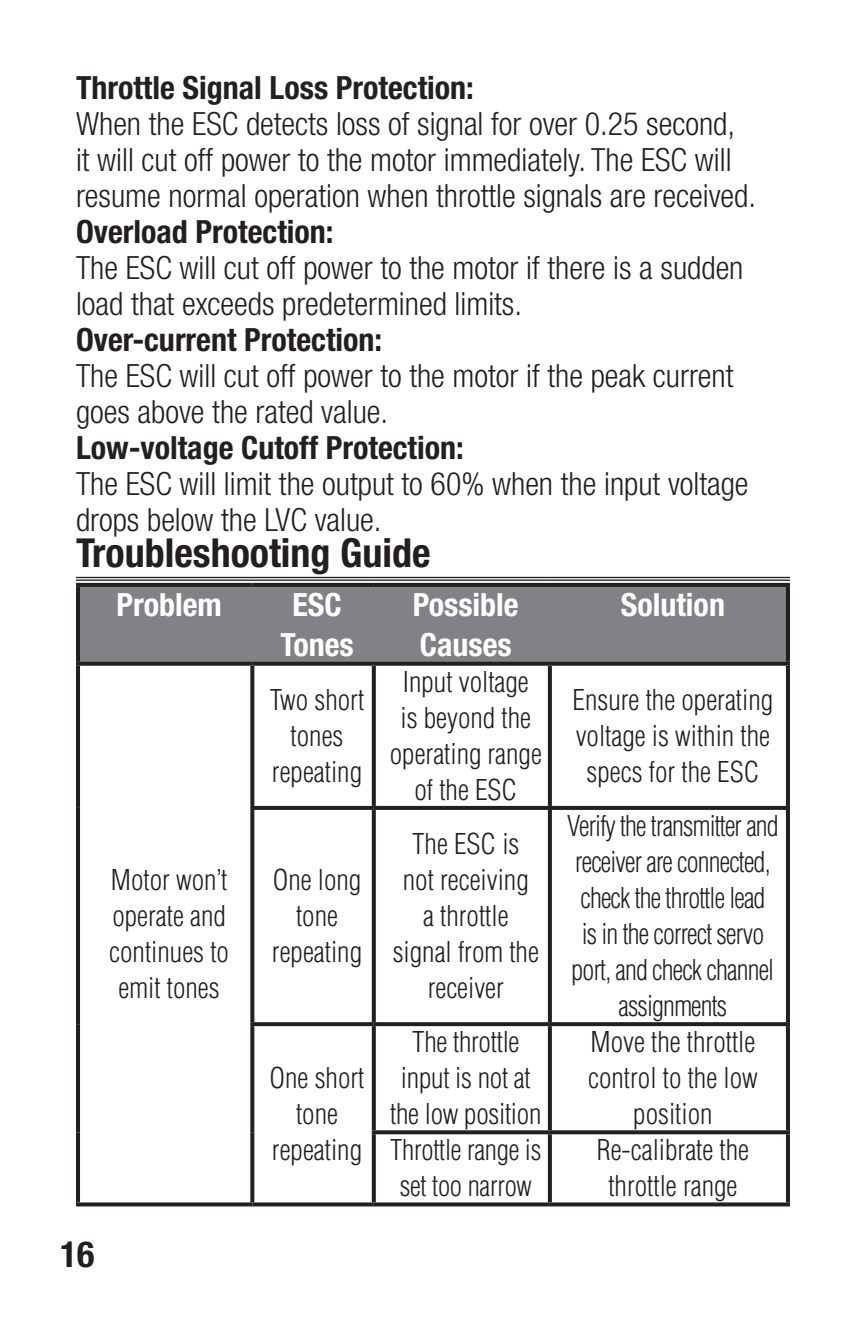
<style>
.page{position:relative;width:866px;height:1320px;background:#fff}
.page>*{position:absolute;margin:0;border:0;box-sizing:border-box;transform-origin:0 0}
.Section_Header{font:700 condensed 40px "Helvetica Neue LT Std";color:#231f20}
.t1{font:700 condensed 36px "Helvetica Neue LT Std";color:#231f20}
.Bullets{font:300 condensed 32px/36px "Helvetica Neue LT Std";color:#231f20}
.Bullets-2{font:700 condensed 32px "Helvetica Neue LT Std";color:#231f20}
.body{font:700 condensed 32px/40px "Helvetica Neue LT Std";color:#fff;text-align:center}
.body-2{font:300 condensed 28px/36px "Helvetica LT Std";color:#231f20;text-align:center}
.body-3{font:300 condensed 28px/36px "Helvetica LT Std";letter-spacing:-.03em;color:#231f20;text-align:center;scale:.95 1}
</style>
<div class="page">
<hr style="left:76px;top:576px;width:714px;height:2px;background:#231f20">
<hr style="left:76px;top:579px;width:714px;height:2px;background:#231f20">
<div style="left:80px;top:587px;width:706px;height:74px;background:#808285"></div>
<hr style="left:76px;top:665px;width:4px;height:142px;background:#231f20">
<svg style="left:250px;top:665px;width:4px;height:140px"></svg>
<svg style="left:372px;top:665px;width:4px;height:140px"></svg>
<svg style="left:548px;top:665px;width:4px;height:140px"></svg>
<hr style="left:786px;top:665px;width:4px;height:140px;background:#231f20">
<hr style="left:76px;top:807px;width:4px;height:217px;background:#231f20">
<svg style="left:250px;top:805px;width:124px;height:4px"></svg>
<svg style="left:250px;top:809px;width:4px;height:213px"></svg>
<svg style="left:374px;top:805px;width:176px;height:4px"></svg>
<svg style="left:372px;top:809px;width:4px;height:213px"></svg>
<svg style="left:550px;top:805px;width:240px;height:4px"></svg>
<svg style="left:548px;top:809px;width:4px;height:213px"></svg>
<hr style="left:786px;top:809px;width:4px;height:213px;background:#231f20">
<hr style="left:76px;top:1024px;width:4px;height:108px;background:#231f20">
<svg style="left:250px;top:1022px;width:124px;height:4px"></svg>
<svg style="left:250px;top:1026px;width:4px;height:106px"></svg>
<svg style="left:374px;top:1022px;width:176px;height:4px"></svg>
<svg style="left:372px;top:1026px;width:4px;height:104px"></svg>
<svg style="left:550px;top:1022px;width:240px;height:4px"></svg>
<svg style="left:548px;top:1026px;width:4px;height:104px"></svg>
<hr style="left:786px;top:1026px;width:4px;height:104px;background:#231f20">
<hr style="left:76px;top:1132px;width:4px;height:70px;background:#231f20">
<svg style="left:250px;top:1132px;width:4px;height:70px"></svg>
<svg style="left:372px;top:1130px;width:178px;height:4px"></svg>
<svg style="left:372px;top:1134px;width:4px;height:68px"></svg>
<svg style="left:550px;top:1130px;width:240px;height:4px"></svg>
<svg style="left:548px;top:1134px;width:4px;height:68px"></svg>
<hr style="left:786px;top:1134px;width:4px;height:68px;background:#231f20">
<svg style="left:76px;top:1202px;width:176px;height:4px"></svg>
<svg style="left:252px;top:1202px;width:122px;height:4px"></svg>
<svg style="left:374px;top:1202px;width:176px;height:4px"></svg>
<svg style="left:550px;top:1202px;width:240px;height:4px"></svg>
<svg style="left:76px;top:583px;width:176px;height:4px"></svg>
<hr style="left:76px;top:587px;width:4px;height:74px;background:#231f20">
<svg style="left:252px;top:583px;width:122px;height:4px"></svg>
<svg style="left:374px;top:583px;width:176px;height:4px"></svg>
<svg style="left:550px;top:583px;width:240px;height:4px"></svg>
<hr style="left:786px;top:587px;width:4px;height:74px;background:#231f20">
<svg style="left:76px;top:661px;width:176px;height:4px"></svg>
<svg style="left:252px;top:661px;width:122px;height:4px"></svg>
<svg style="left:374px;top:661px;width:176px;height:4px"></svg>
<svg style="left:550px;top:661px;width:240px;height:4px"></svg>
<p class="Bullets-2" style="left:76px;top:68px;width:399px">Throttle Signal Loss Protection:</p>
<p class="Bullets" style="left:76px;top:105px;width:681px">When the ESC detects loss of signal for over 0.25 second, it will cut off power to the motor immediately. The ESC will resume normal operation when throttle signals are received.</p>
<p class="Bullets-2" style="left:76px;top:212px;width:259px">Overload Protection:</p>
<p class="Bullets" style="left:76px;top:249px;width:669px">The ESC will cut off power to the motor if there is a sudden load that exceeds predetermined limits.</p>
<p class="Bullets-2" style="left:76px;top:320px;width:308px">Over-current Protection:</p>
<p class="Bullets" style="left:76px;top:357px;width:659px">The ESC will cut off power to the motor if the peak current goes above the rated value.</p>
<p class="Bullets-2" style="left:76px;top:428px;width:389px">Low-voltage Cutoff Protection:</p>
<p class="Bullets" style="left:76px;top:465px;width:674px">The ESC will limit the output to 60% when the input voltage drops below the LVC value.</p>
<p class="Section_Header" style="left:76px;top:528px;width:356px">Troubleshooting Guide</p>
<p class="body" style="left:116px;top:584px;width:107px">Problem</p>
<p class="body" style="left:280px;top:584px;width:75px">ESC<br>Tones</p>
<p class="body" style="left:413px;top:584px;width:107px;text-align:left">Possible<br>Causes</p>
<p class="body" style="left:621px;top:584px;width:106px">Solution</p>
<p class="body-2" style="left:109px;top:861px;width:121px">Motor won’t operate and continues to emit tones</p>
<p class="t1" style="left:60px;top:1232px;width:36px">16</p>
<p class="body-2" style="left:270px;top:681px;width:96px">Two short tones repeating</p>
<p class="body-2" style="left:272px;top:861px;width:92px">One long tone repeating</p>
<p class="body-2" style="left:270px;top:1059px;width:96px">One short tone repeating</p>
<p class="body-2" style="left:390px;top:663px;width:154px">Input voltage<br>is beyond the operating range of the ESC</p>
<p class="body-2" style="left:393px;top:825px;width:148px">The ESC is<br>not receiving<br>a throttle signal from the receiver</p>
<p class="body-2" style="left:572px;top:681px;width:202px">Ensure the operating voltage is within the specs for the ESC</p>
<p class="body-3" style="left:567px;top:807px;width:224px">Verify the transmitter and receiver are connected, check the throttle lead<br>is in the correct servo port, and check channel assignments</p>
<p class="body-2" style="left:390px;top:1023px;width:153px">The throttle input is not at the low position</p>
<p class="body-2" style="left:588px;top:1023px;width:171px">Move the throttle control to the low position</p>
<p class="body-2" style="left:390px;top:1131px;width:153px">Throttle range is set too narrow</p>
<p class="body-2" style="left:597px;top:1131px;width:154px">Re-calibrate the throttle range</p>
</div>
